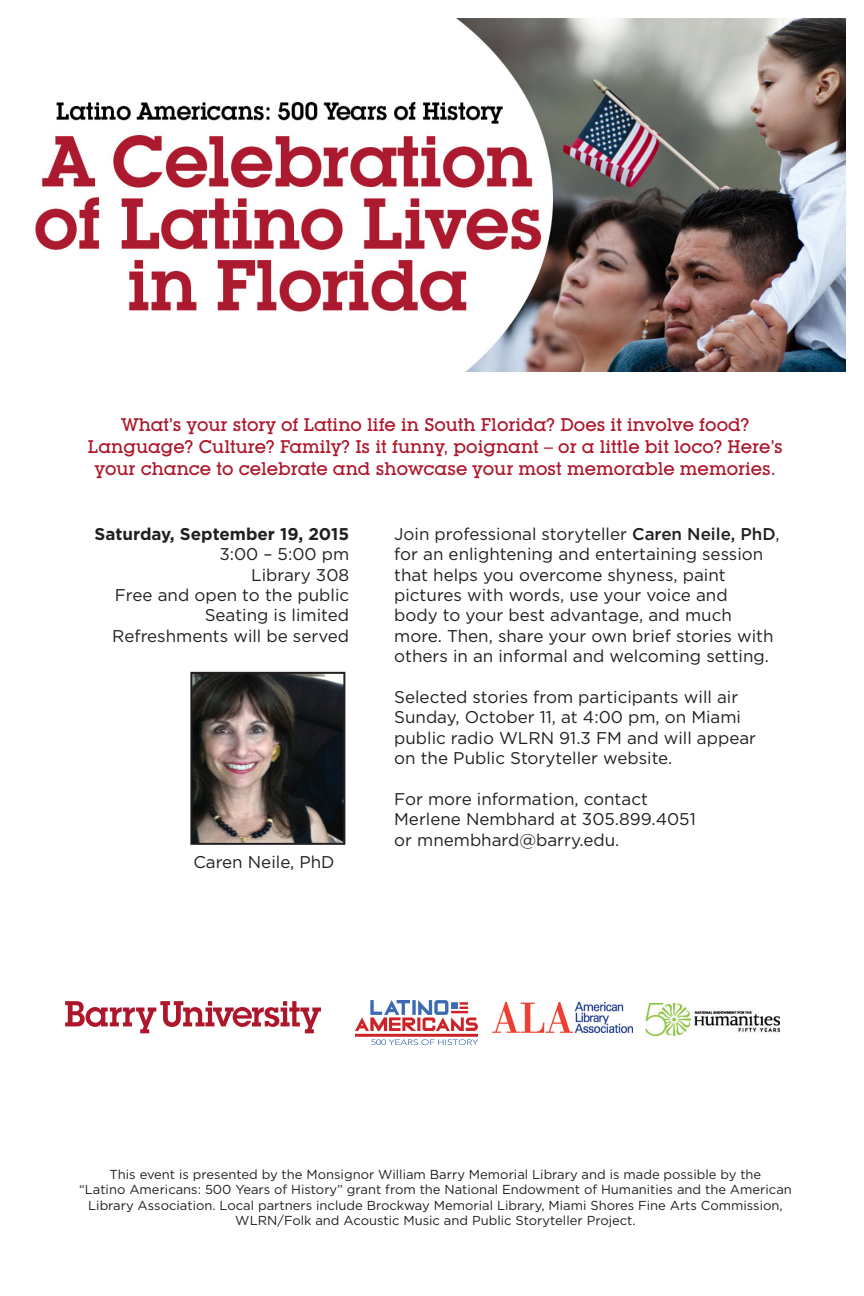
<style>
.page{position:relative;width:864px;height:1296px;background:#fff}
.page>*{position:absolute;margin:0;border:0;box-sizing:border-box;transform-origin:0 0}
.t1{font:500 18px/22px "Lubalin Graph IT Cby BT";color:#ae172b;text-align:center}
.t2{font:17px/20.4px "Gotham";color:#231f20}
.t3{font:700 17px "Gotham";color:#231f20}
.t4{font:13px/15.6px "Gotham";color:#231f20;text-align:center}
.s1{font-weight:500}
</style>
<div class="page">
<img style="left:193px;top:675px;width:149px;height:167px">
<div style="left:190px;top:672px;width:155px;height:173px;border:2px solid #231f20"></div>
<img style="left:35px;top:18px;width:811px;height:354px">
<svg style="left:65px;top:1001px;width:256px;height:32px"></svg>
<img style="left:493px;top:1003px;width:140px;height:30px">
<img style="left:356px;top:1000px;width:121px;height:44px">
<img style="left:646px;top:1003px;width:133px;height:32px">
<p class="t1" style="left:88px;top:413px;width:697px">What’s your story of Latino life in South Florida? Does it involve food?<br>Language? Culture? Family? Is it funny, poignant – or a little bit loco? Here’s your chance to celebrate and showcase your most memorable memories.</p>
<p class="t3" style="left:95px;top:523px;width:256px">Saturday, September 19, 2015</p>
<p class="t2" style="left:219px;top:544px;width:131px">3:00 – 5:00 pm</p>
<p class="t2" style="left:251px;top:564px;width:99px">Library 308</p>
<p class="t2" style="left:115px;top:584px;width:236px">Free and open to the public</p>
<p class="t2" style="left:205px;top:605px;width:146px">Seating is limited</p>
<p class="t2" style="left:112px;top:625px;width:238px">Refreshments will be served</p>
<p class="t2" style="left:193px;top:851px;width:143px">Caren Neile, PhD</p>
<p class="t2" style="left:394px;top:523px;width:387px">Join professional storyteller <span class="s1">Caren Neile, PhD</span>, for an enlightening and entertaining session that helps you overcome shyness, paint pictures with words, use your voice and<br>body to your best advantage, and much more. Then, share your own brief stories with others in an informal and welcoming setting.</p>
<p class="t2" style="left:394px;top:686px;width:363px">Selected stories from participants will air Sunday, October 11, at 4:00 pm, on Miami public radio WLRN 91.3 FM and will appear on the Public Storyteller website.</p>
<p class="t2" style="left:394px;top:788px;width:303px">For more information, contact<br>Merlene Nembhard at 305.899.4051</p>
<p class="t2" style="left:394px;top:829px;width:227px">or mnembhard@barry.edu.</p>
<p class="t4" style="left:79px;top:1166px;width:714px">This event is presented by the Monsignor William Barry Memorial Library and is made possible by the<br>“Latino Americans: 500 Years of History” grant from the National Endowment of Humanities and the American Library Association. Local partners include Brockway Memorial Library, Miami Shores Fine Arts Commission, WLRN/Folk and Acoustic Music and Public Storyteller Project.</p>
</div>
